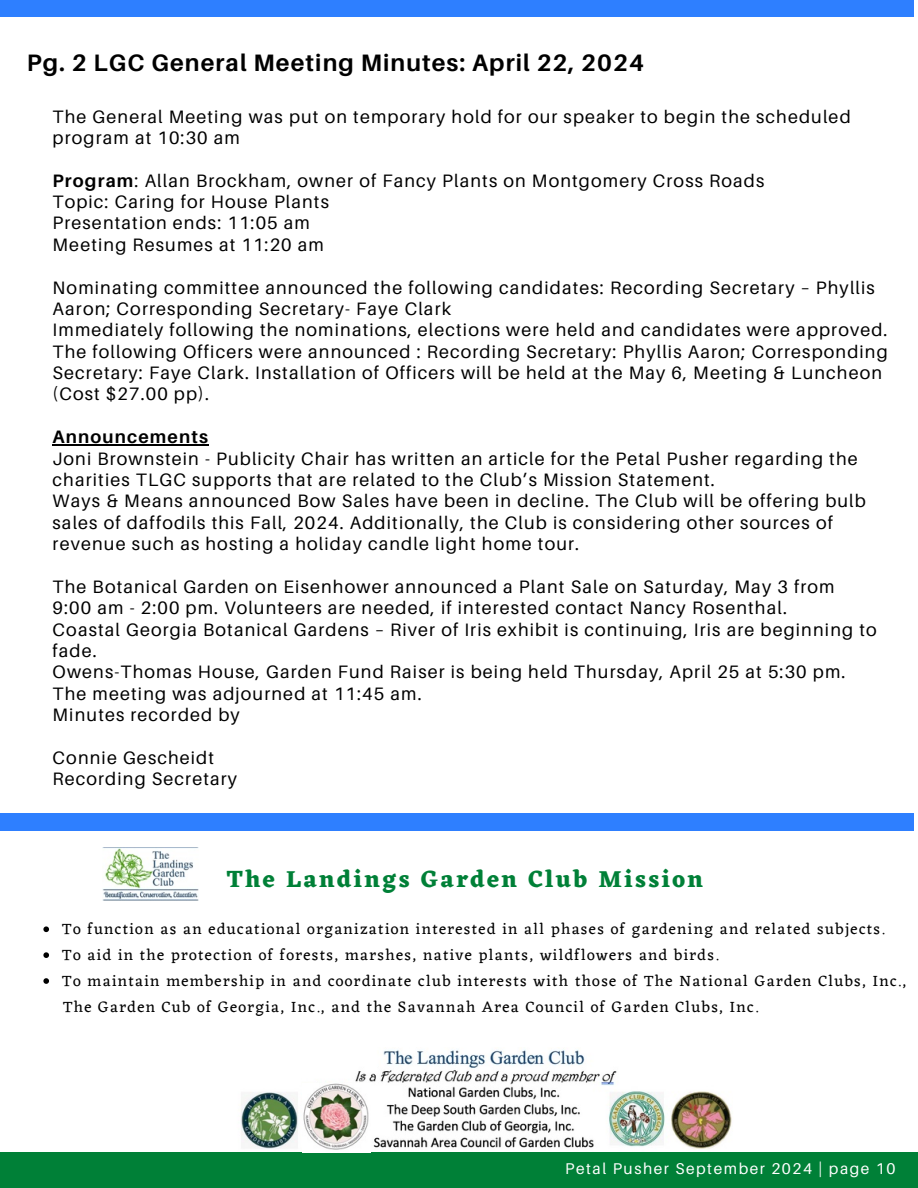
<style>
.page{position:relative;width:918px;height:1188px;background:#fff}
.page>*{position:absolute;margin:0;border:0;box-sizing:border-box;transform-origin:0 0}
.t1{font:700 24px "Eczar";letter-spacing:.1em;color:#008037}
.t2{font:700 23.7px "Aileron";letter-spacing:.045em;color:#000}
.t3{font:18px/21.3px "Aileron";letter-spacing:.065em;color:#000}
.t4{font:700 18px "Aileron";letter-spacing:.065em;color:#000}
.t5{font:15.75px/25.8px "Eczar";letter-spacing:.085em;color:#000}
.t6{font:15.6px "Aileron";letter-spacing:.1em;color:#fff}
.s1{font-weight:700}
</style>
<div class="page">
<img style="left:226px;top:1050px;width:522px;height:103px">
<div style="left:0;top:1153px;width:918px;height:35px;background:#008037"></div>
<img style="left:303px;top:1084px;width:67px;height:69px">
<div style="left:0;top:0;width:914px;height:17px;background:#2e7fff"></div>
<svg style="left:43px;top:926px;width:6px;height:6px"></svg>
<svg style="left:43px;top:952px;width:6px;height:6px"></svg>
<svg style="left:43px;top:978px;width:6px;height:6px"></svg>
<img style="left:103px;top:848px;width:95px;height:53px">
<div style="left:0;top:813px;width:914px;height:17px;background:#2e7fff"></div>
<hr style="left:53px;top:444px;width:156px;height:1px;background:#000">
<h2 class="t2" style="left:27px;top:48px;width:618px">Pg. 2 LGC General Meeting Minutes: April 22, 2024</h2>
<p class="t3" style="left:53px;top:105px;width:800px">The General Meeting was put on temporary hold for our speaker to begin the scheduled program at 10:30 am</p>
<p class="t3" style="left:53px;top:169px;width:713px"><span class="s1">Program</span>: Allan Brockham, owner of Fancy Plants on Montgomery Cross Roads Topic: Caring for House Plants<br>Presentation ends: 11:05 am<br>Meeting Resumes at 11:20 am</p>
<p class="t3" style="left:53px;top:276px;width:837px">Nominating committee announced the following candidates: Recording Secretary – Phyllis Aaron; Corresponding Secretary- Faye Clark<br>Immediately following the nominations, elections were held and candidates were approved.<br>The following Officers were announced : Recording Secretary: Phyllis Aaron; Corresponding Secretary: Faye Clark. Installation of Officers will be held at the May 6, Meeting &amp; Luncheon (Cost $27.00 pp).</p>
<p class="t4" style="left:53px;top:426px;width:157px">Announcements</p>
<p class="t3" style="left:53px;top:447px;width:815px">Joni Brownstein - Publicity Chair has written an article for the Petal Pusher regarding the charities TLGC supports that are related to the Club’s Mission Statement.<br>Ways &amp; Means announced Bow Sales have been in decline. The Club will be offering bulb sales of daffodils this Fall, 2024. Additionally, the Club is considering other sources of revenue such as hosting a holiday candle light home tour.</p>
<p class="t3" style="left:53px;top:575px;width:826px">The Botanical Garden on Eisenhower announced a Plant Sale on Saturday, May 3 from 9:00 am - 2:00 pm. Volunteers are needed, if interested contact Nancy Rosenthal.<br>Coastal Georgia Botanical Gardens – River of Iris exhibit is continuing, Iris are beginning to fade.<br>Owens-Thomas House, Garden Fund Raiser is being held Thursday, April 25 at 5:30 pm.<br>The meeting was adjourned at 11:45 am.<br>Minutes recorded by</p>
<p class="t3" style="left:53px;top:746px;width:186px">Connie Gescheidt<br>Recording Secretary</p>
<h1 class="t1" style="left:227px;top:865px;width:478px">The Landings Garden Club Mission</h1>
<p class="t5" style="left:62px;top:916px;width:845px">To function as an educational organization interested in all phases of gardening and related subjects.<br>To aid in the protection of forests, marshes, native plants, wildflowers and birds.<br>To maintain membership in and coordinate club interests with those of The National Garden Clubs, Inc., The Garden Cub of Georgia, Inc., and the Savannah Area Council of Garden Clubs, Inc.</p>
<p class="t6" style="left:565px;top:1159px;width:332px">Petal Pusher September 2024 | page 10</p>
</div>
